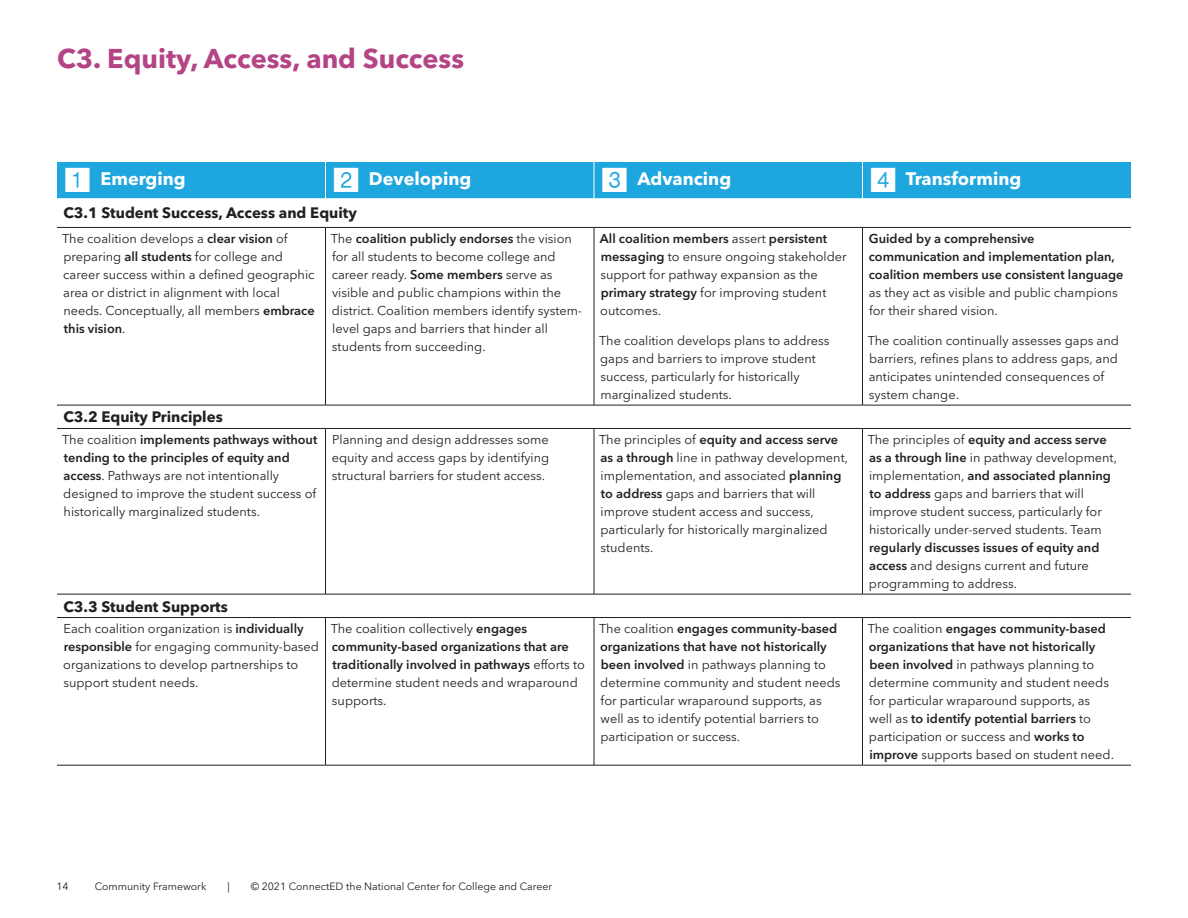
<style>
.page{position:relative;width:1188px;height:918px;background:#fff}
.page>*{position:absolute;margin:0;border:0;box-sizing:border-box;transform-origin:0 0}
.t1{font:700 27px "Avenir Next LT Pro";color:#b44485}
.t2{font:700 18px "Avenir Next LT Pro";color:#fff}
.t3{font:700 15px "Avenir Next LT Pro";color:#231f20}
.t4{font:12.75px/18px "Avenir Next LT Pro";color:#231f20}
.t5{font:600 12.75px/18px "Avenir Next LT Pro";color:#231f20}
.t6{font:10.5px "Avenir Next LT Pro";color:#231f20}
.s1{font-family:"Square Frame Neg";font-weight:400;font-size:33px}
.s2{font-weight:600}
</style>
<div class="page">
<div style="left:57px;top:162px;width:1074px;height:36px;background:#1ea6df"></div>
<hr style="left:325px;top:162px;width:1px;height:36px;background:#fff">
<hr style="left:594px;top:162px;width:1px;height:36px;background:#fff">
<hr style="left:862px;top:162px;width:1px;height:36px;background:#fff">
<hr style="left:57px;top:227px;width:269px;height:1px;background:#231f20">
<hr style="left:326px;top:227px;width:268px;height:1px;background:#231f20">
<hr style="left:325px;top:228px;width:1px;height:177px;background:#231f20">
<hr style="left:594px;top:227px;width:268px;height:1px;background:#231f20">
<hr style="left:594px;top:228px;width:1px;height:177px;background:#231f20">
<hr style="left:862px;top:227px;width:269px;height:1px;background:#231f20">
<hr style="left:862px;top:228px;width:1px;height:177px;background:#231f20">
<hr style="left:57px;top:405px;width:269px;height:1px;background:#231f20">
<hr style="left:326px;top:405px;width:268px;height:1px;background:#231f20">
<hr style="left:594px;top:405px;width:268px;height:1px;background:#231f20">
<hr style="left:862px;top:405px;width:269px;height:1px;background:#231f20">
<hr style="left:57px;top:428px;width:269px;height:1px;background:#231f20">
<hr style="left:326px;top:428px;width:268px;height:1px;background:#231f20">
<hr style="left:325px;top:429px;width:1px;height:165px;background:#231f20">
<hr style="left:594px;top:428px;width:268px;height:1px;background:#231f20">
<hr style="left:594px;top:429px;width:1px;height:165px;background:#231f20">
<hr style="left:862px;top:428px;width:269px;height:1px;background:#231f20">
<hr style="left:862px;top:429px;width:1px;height:165px;background:#231f20">
<hr style="left:57px;top:594px;width:269px;height:1px;background:#231f20">
<hr style="left:326px;top:594px;width:268px;height:1px;background:#231f20">
<hr style="left:594px;top:594px;width:268px;height:1px;background:#231f20">
<hr style="left:862px;top:594px;width:269px;height:1px;background:#231f20">
<hr style="left:57px;top:617px;width:269px;height:1px;background:#231f20">
<hr style="left:326px;top:617px;width:268px;height:1px;background:#231f20">
<hr style="left:325px;top:618px;width:1px;height:147px;background:#231f20">
<hr style="left:594px;top:617px;width:268px;height:1px;background:#231f20">
<hr style="left:594px;top:618px;width:1px;height:147px;background:#231f20">
<hr style="left:862px;top:617px;width:269px;height:1px;background:#231f20">
<hr style="left:862px;top:618px;width:1px;height:147px;background:#231f20">
<hr style="left:57px;top:765px;width:269px;height:1px;background:#231f20">
<hr style="left:326px;top:765px;width:268px;height:1px;background:#231f20">
<hr style="left:594px;top:765px;width:268px;height:1px;background:#231f20">
<hr style="left:862px;top:765px;width:269px;height:1px;background:#231f20">
<h1 class="t1" style="left:57px;top:42px;width:409px">C3. Equity, Access, and Success</h1>
<h2 class="t2" style="left:63px;top:167px;width:124px"><span class="s1">1</span> Emerging</h2>
<h2 class="t2" style="left:332px;top:167px;width:141px"><span class="s1">2</span> Developing</h2>
<h2 class="t2" style="left:600px;top:167px;width:132px"><span class="s1">3</span> Advancing</h2>
<h2 class="t2" style="left:869px;top:167px;width:154px"><span class="s1">4</span> Transforming</h2>
<p class="t3" style="left:63px;top:204px;width:295px">C3.1 Student Success, Access and Equity</p>
<p class="t4" style="left:62px;top:230px;width:254px">The coalition develops a <span class="s2">clear vision</span> of preparing <span class="s2">all students</span> for college and career success within a defined geographic area or district in alignment with local needs. Conceptually, all members <span class="s2">embrace this vision</span>.</p>
<p class="t4" style="left:331px;top:230px;width:253px">The <span class="s2">coalition publicly endorses</span> the vision for all students to become college and career ready. <span class="s2">Some members</span> serve as visible and public champions within the district. Coalition members identify system&shy;level gaps and barriers that hinder all students from succeeding.</p>
<p class="t4" style="left:600px;top:230px;width:248px"><span class="s2">All coalition members</span> assert <span class="s2">persistent messaging</span> to ensure ongoing stakeholder support for pathway expansion as the <span class="s2">primary strategy</span> for improving student outcomes.</p>
<p class="t5" style="left:869px;top:230px;width:256px">Guided by a comprehensive communication and implementation plan, coalition members use consistent language</p>
<p class="t4" style="left:869px;top:284px;width:251px">as they act as visible and public champions for their shared vision.</p>
<p class="t4" style="left:868px;top:332px;width:253px">The coalition continually assesses gaps and barriers, refines plans to address gaps, and anticipates unintended consequences of system change.</p>
<p class="t4" style="left:599px;top:332px;width:232px">The coalition develops plans to address gaps and barriers to improve student success, particularly for historically marginalized students.</p>
<p class="t3" style="left:63px;top:408px;width:161px">C3.2 Equity Principles</p>
<p class="t4" style="left:62px;top:431px;width:257px">The coalition <span class="s2">implements pathways without tending to the principles of equity and access</span>. Pathways are not intentionally designed to improve the student success of historically marginalized students.</p>
<p class="t4" style="left:332px;top:431px;width:219px;text-align:justify">Planning and design addresses some equity and access gaps by identifying structural barriers for student access.</p>
<p class="t4" style="left:599px;top:431px;width:250px">The principles of <span class="s2">equity and access serve as a through</span> line in pathway development, implementation, and associated <span class="s2">planning to address</span> gaps and barriers that will improve student access and success, particularly for historically marginalized students.</p>
<p class="t4" style="left:868px;top:431px;width:251px">The principles of <span class="s2">equity and access serve as a through line</span> in pathway development, implementation, <span class="s2">and associated planning to address</span> gaps and barriers that will improve student success, particularly for historically under-served students. Team</p>
<p class="t4" style="left:869px;top:539px;width:232px"><span class="s2">regularly discusses issues of equity and access</span> and designs current and future programming to address.</p>
<p class="t3" style="left:63px;top:597px;width:166px">C3.3 Student Supports</p>
<p class="t4" style="left:63px;top:620px;width:257px">Each coalition organization is <span class="s2">individually responsible</span> for engaging community-based organizations to develop partnerships to support student needs.</p>
<p class="t4" style="left:331px;top:620px;width:256px">The coalition collectively <span class="s2">engages community-based organizations that are traditionally involved in pathways</span> efforts to determine student needs and wraparound supports.</p>
<p class="t4" style="left:599px;top:620px;width:243px">The coalition <span class="s2">engages community-based organizations that have not historically been involved</span> in pathways planning to determine community and student needs for particular wraparound supports, as well as to identify potential barriers to participation or success.</p>
<p class="t4" style="left:868px;top:620px;width:248px">The coalition <span class="s2">engages community-based organizations that have not historically been involved</span> in pathways planning to determine community and student needs for particular wraparound supports, as well as <span class="s2">to identify potential barriers</span> to participation or success and <span class="s2">works to improve</span> supports based on student need.</p>
<p class="t6" style="left:56px;top:880px;width:14px">14</p>
<p class="t6" style="left:95px;top:880px;width:113px">Community Framework</p>
<p class="t6" style="left:227px;top:880px;width:4px">|</p>
<p class="t6" style="left:251px;top:880px;width:303px">© 2021 ConnectED the National Center for College and Career</p>
</div>
